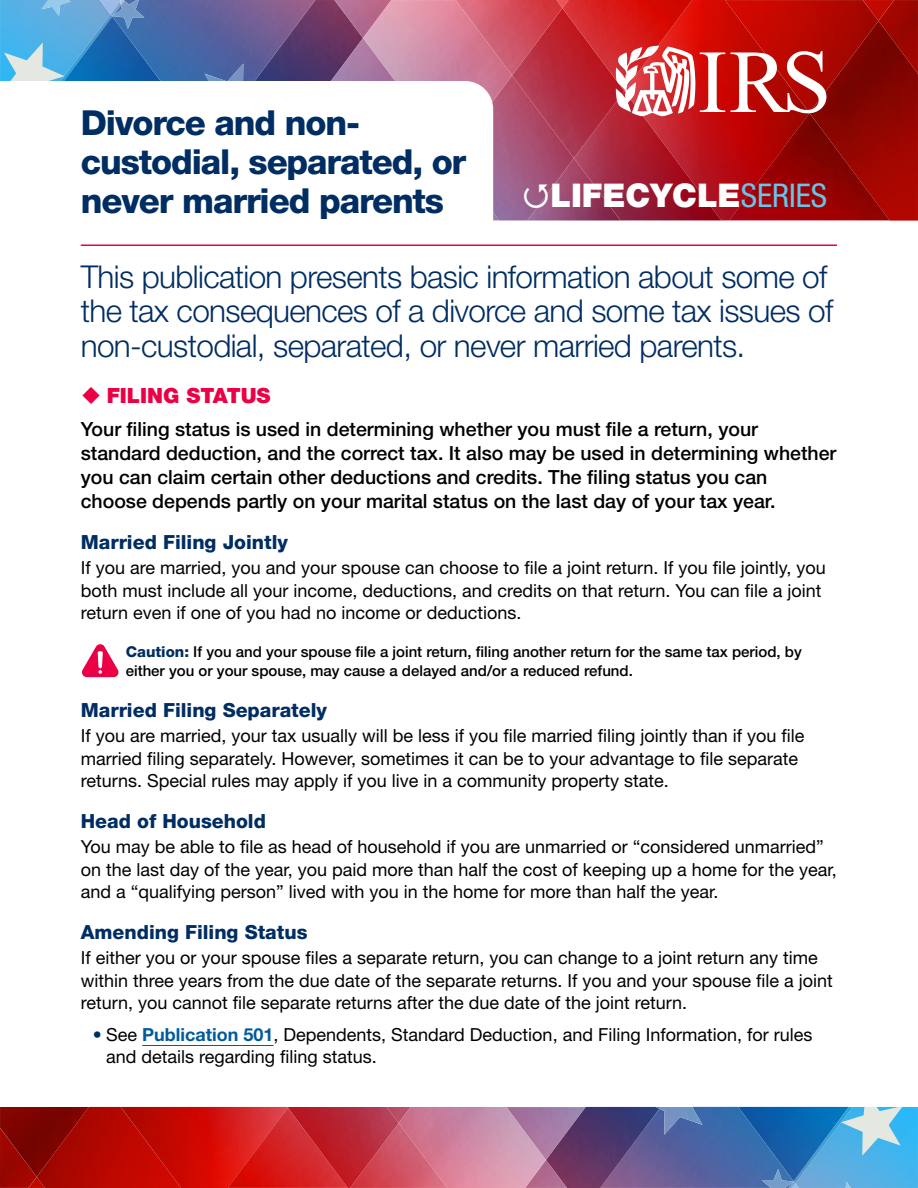
<style>
.page{position:relative;width:918px;height:1188px;background:#fff}
.page>*{position:absolute;margin:0;border:0;box-sizing:border-box;transform-origin:0 0}
.H1_title{font:800 34.5px/39px "Helvetica Neue LT Std";letter-spacing:-.03em;color:#002d62}
.t1{font:900 32.7px "Helvetica Neue LT Std";color:#fff}
.subtitle{font:300 31.5px/34.5px "Helvetica Neue LT Std";letter-spacing:-.02em;color:#002d62}
.t2{font:900 21px "Helvetica Neue LT Std";color:#eb0045}
.med_13_pt_body{font:500 19.5px/24px "Helvetica Neue LT Std";color:#000}
.t3{font:800 19.5px "Helvetica Neue LT Std";color:#002d62}
.body{font:18px/22.5px "Helvetica Neue LT Std";color:#000}
.bullet_lvl_1{font:18px/22.5px "Helvetica Neue LT Std";color:#000}
.caution{font:500 15px/19.5px "Helvetica Neue LT Std";color:#000}
.s1{font-weight:400;font-stretch:condensed;color:#66c5e9}
.s2{font-weight:800;color:#002d62}
.s3{font-weight:700;color:#002d62}
.s4{font-weight:700;color:#005a9c}
</style>
<div class="page">
<img style="left:659px;top:1107px;width:259px;height:81px">
<img style="left:799px;top:1156px;width:54px;height:27px">
<img style="left:0;top:1177px;width:29px;height:11px">
<img style="left:0;top:1107px;width:37px;height:70px">
<img style="left:29px;top:1177px;width:8px;height:11px">
<img style="left:37px;top:1107px;width:84px;height:81px">
<img style="left:121px;top:1107px;width:538px;height:81px">
<img style="left:228px;top:1108px;width:120px;height:80px">
<img style="left:738px;top:1107px;width:111px;height:74px">
<img style="left:525px;top:1160px;width:42px;height:28px">
<img style="left:387px;top:1107px;width:24px;height:16px">
<img style="left:506px;top:1107px;width:80px;height:53px">
<img style="left:350px;top:1123px;width:97px;height:65px">
<svg style="left:841px;top:1107px;width:61px;height:49px;background:#87c9e5"></svg>
<svg style="left:793px;top:1181px;width:6px;height:7px"></svg>
<img style="left:762px;top:1169px;width:31px;height:19px">
<img style="left:659px;top:1107px;width:44px;height:28px">
<svg style="left:655px;top:1107px;width:6px;height:2px"></svg>
<svg style="left:846px;top:1182px;width:5px;height:6px"></svg>
<img style="left:0;top:0;width:100px;height:81px">
<img style="left:100px;top:0;width:11px;height:14px">
<img style="left:111px;top:0;width:1px;height:17px">
<img style="left:894px;top:0;width:24px;height:21px">
<img style="left:810px;top:21px;width:108px;height:200px">
<img style="left:878px;top:0;width:16px;height:21px">
<img style="left:810px;top:0;width:68px;height:113px">
<img style="left:810px;top:113px;width:80px;height:107px">
<img style="left:692px;top:0;width:118px;height:220px">
<img style="left:569px;top:0;width:123px;height:46px">
<svg style="left:562px;top:0;width:7px;height:8px"></svg>
<img style="left:11px;top:17px;width:101px;height:64px">
<img style="left:112px;top:0;width:96px;height:81px">
<img style="left:208px;top:0;width:127px;height:64px">
<img style="left:335px;top:0;width:28px;height:38px">
<img style="left:574px;top:116px;width:147px;height:104px">
<img style="left:493px;top:156px;width:81px;height:64px">
<img style="left:512px;top:8px;width:112px;height:150px">
<img style="left:246px;top:38px;width:117px;height:43px">
<img style="left:363px;top:0;width:149px;height:156px">
<img style="left:456px;top:0;width:106px;height:75px">
<svg style="left:2px;top:42px;width:63px;height:39px;background:#84c8e6"></svg>
<svg style="left:112px;top:0;width:1px;height:16px"></svg>
<img style="left:113px;top:0;width:32px;height:29px">
<img style="left:202px;top:64px;width:46px;height:17px">
<img style="left:41px;top:0;width:30px;height:16px">
<hr style="left:81px;top:244px;width:756px;height:2px;background:#eb0045">
<hr style="left:142px;top:1045px;width:132px;height:1px;background:#005a9c">
<svg style="left:82px;top:644px;width:37px;height:33px"></svg>
<svg style="left:363px;top:81px;width:130px;height:75px"></svg>
<svg style="left:731px;top:51px;width:95px;height:62px"></svg>
<svg style="left:616px;top:46px;width:109px;height:70px"></svg>
<svg style="left:524px;top:184px;width:24px;height:24px"></svg>
<h1 class="H1_title" style="left:81px;top:103px;width:387px">Divorce and non&shy;custodial, separated, or never married parents</h1>
<p class="t1" style="left:550px;top:176px;width:278px">LIFECYCLE<span class="s1">SERIES</span></p>
<p class="subtitle" style="left:81px;top:259px;width:754px">This publication presents basic information about some of the tax consequences of a divorce and some tax issues of non-custodial, separated, or never married parents.</p>
<h2 class="t2" style="left:107px;top:383px;width:165px">FILING STATUS</h2>
<p class="med_13_pt_body" style="left:81px;top:417px;width:757px">Your filing status is used in determining whether you must file a return, your standard deduction, and the correct tax. It also may be used in determining whether you can claim certain other deductions and credits. The filing status you can choose depends partly on your marital status on the last day of your tax year.</p>
<h3 class="t3" style="left:81px;top:530px;width:209px">Married Filing Jointly</h3>
<p class="body" style="left:81px;top:557px;width:747px">If you are married, you and your spouse can choose to file a joint return. If you file jointly, you both must include all your income, deductions, and credits on that return. You can file a joint return even if one of you had no income or deductions.</p>
<p class="caution" style="left:126px;top:642px;width:678px"><span class="s2">Caution:</span> If you and your spouse file a joint return, filing another return for the same tax period, by either you or your spouse, may cause a delayed and/or a reduced refund.</p>
<h3 class="t3" style="left:81px;top:698px;width:248px">Married Filing Separately</h3>
<p class="body" style="left:81px;top:725px;width:725px">If you are married, your tax usually will be less if you file married filing jointly than if you file married filing separately. However, sometimes it can be to your advantage to file separate returns. Special rules may apply if you live in a community property state.</p>
<h3 class="t3" style="left:81px;top:809px;width:187px">Head of Household</h3>
<p class="body" style="left:81px;top:836px;width:758px">You may be able to file as head of household if you are unmarried or “considered unmarried” on the last day of the year, you paid more than half the cost of keeping up a home for the year, and a “qualifying person” lived with you in the home for more than half the year.</p>
<h3 class="t3" style="left:81px;top:920px;width:228px">Amending Filing Status</h3>
<p class="body" style="left:81px;top:947px;width:754px">If either you or your spouse files a separate return, you can change to a joint return any time within three years from the due date of the separate returns. If you and your spouse file a joint return, you cannot file separate returns after the due date of the joint return.</p>
<p class="bullet_lvl_1" style="left:106px;top:1023px;width:708px;text-indent:-14px"><span class="s3">•</span> See <span class="s4">Publication 501</span>, Dependents, Standard Deduction, and Filing Information, for rules and details regarding filing status.</p>
</div>
